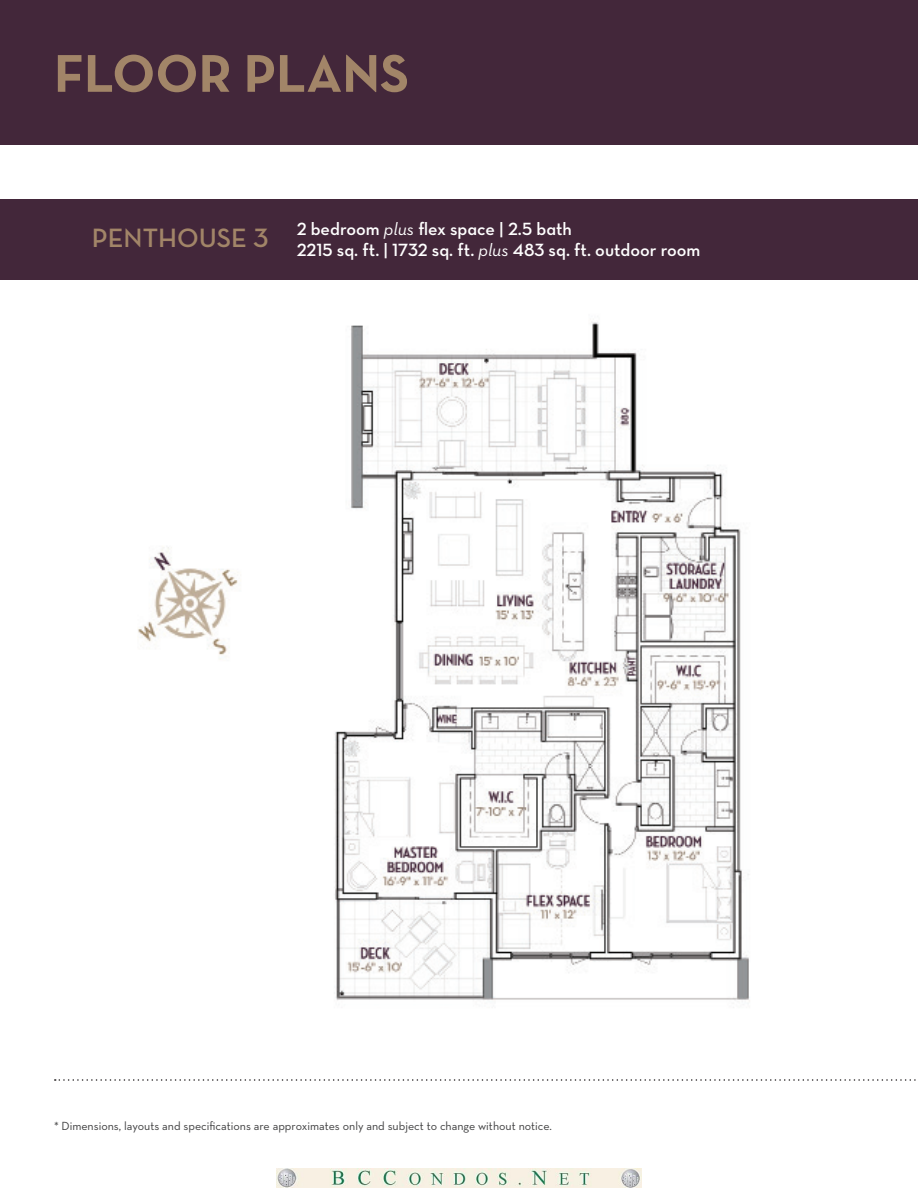
<style>
.page{position:relative;width:918px;height:1188px;background:#fff}
.page>*{position:absolute;margin:0;border:0;box-sizing:border-box;transform-origin:0 0}
.t1{font:700 54px "Neutra Text";color:#a28568}
.t2{font:27px "Neutra Text Demi Alt";color:#a28568}
.t3{font:18px "Neutra Text Demi Alt";color:#fff}
.t4{font:12px "Neutra Text";color:#3e3e3f}
.s1{font-family:"Neutra Text";font-style:italic}
</style>
<div class="page">
<svg style="left:55px;top:1079px;width:861px;height:2px"></svg>
<img style="left:138px;top:322px;width:612px;height:680px">
<div style="left:0;top:199px;width:918px;height:81px;background:#43273a"></div>
<div style="left:0;top:0;width:918px;height:145px;background:#43273a"></div>
<img style="left:277px;top:1168px;width:365px;height:20px">
<p class="t1" style="left:54px;top:40px;width:357px">FLOOR PLANS</p>
<p class="t2" style="left:92px;top:222px;width:178px">PENTHOUSE 3</p>
<p class="t3" style="left:297px;top:218px;width:277px">2 bedroom <span class="s1">plus</span> flex space | 2.5 bath</p>
<p class="t3" style="left:297px;top:239px;width:405px">2215 sq. ft. | 1732 sq. ft. <span class="s1">plus</span> 483 sq. ft. outdoor room</p>
<p class="t4" style="left:54px;top:1118px;width:499px">* Dimensions, layouts and specifications are approximates only and subject to change without notice.</p>
</div>
